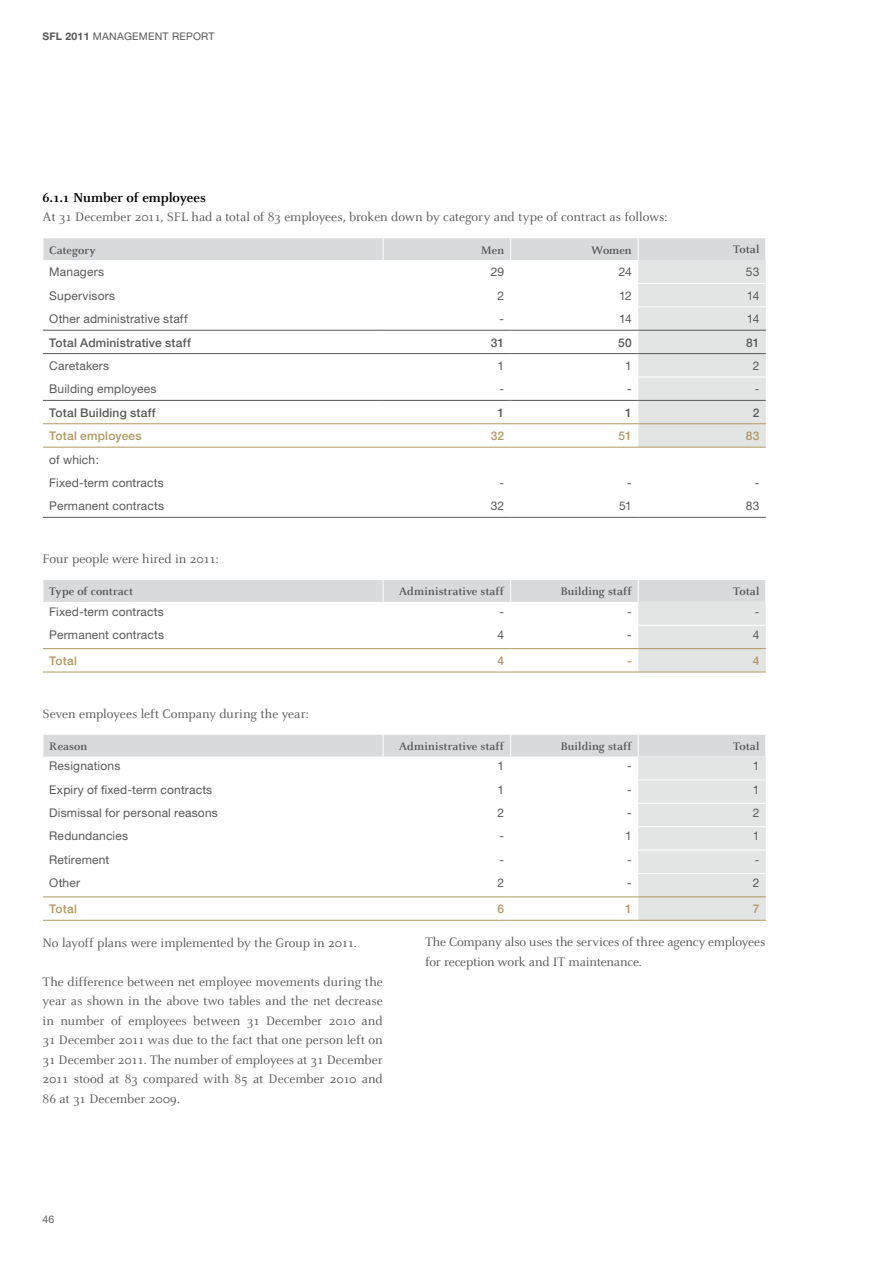
<style>
.page{position:relative;width:893px;height:1263px;background:#fff}
.page>*{position:absolute;margin:0;border:0;box-sizing:border-box;transform-origin:0 0}
.t1{font:700 14.25px "Celeste";letter-spacing:-.01em;color:#000}
.t2{font:13.5px/19.5px "Celeste";letter-spacing:-.005em;color:#58585a;text-align:justify}
.t3{font:12px/23.4px "Helvetica Neue";letter-spacing:.005em;color:#58585a}
.t4{font:700 12px "Celeste";letter-spacing:.005em;color:#58585a}
.t5{font:500 12px "Helvetica Neue";letter-spacing:.015em;color:#58585a}
.t6{font:500 12px "Helvetica Neue";letter-spacing:.015em;color:#ae9962}
.t7{font:10.5px "Helvetica Neue";letter-spacing:.02em;color:#58585a}
.s1{font-weight:700}
</style>
<div class="page">
<hr style="left:43px;top:447px;width:340px;height:1px;background:#ae9962">
<hr style="left:383px;top:447px;width:128px;height:1px;background:#ae9962">
<hr style="left:511px;top:447px;width:127px;height:1px;background:#ae9962">
<svg style="left:43px;top:238px;width:723px;height:209px"></svg>
<hr style="left:43px;top:400px;width:340px;height:1px;background:#58585a">
<hr style="left:383px;top:400px;width:128px;height:1px;background:#58585a">
<hr style="left:511px;top:400px;width:127px;height:1px;background:#58585a">
<hr style="left:43px;top:517px;width:340px;height:1px;background:#58585a">
<hr style="left:383px;top:517px;width:128px;height:1px;background:#58585a">
<hr style="left:511px;top:517px;width:127px;height:1px;background:#58585a">
<hr style="left:638px;top:517px;width:128px;height:1px;background:#58585a">
<hr style="left:638px;top:400px;width:128px;height:1px;background:#58585a">
<hr style="left:43px;top:353px;width:340px;height:1px;background:#58585a">
<hr style="left:383px;top:353px;width:128px;height:1px;background:#58585a">
<hr style="left:511px;top:353px;width:127px;height:1px;background:#58585a">
<hr style="left:638px;top:423px;width:128px;height:1px;background:#ae9962">
<hr style="left:638px;top:447px;width:128px;height:1px;background:#ae9962">
<hr style="left:638px;top:330px;width:128px;height:1px;background:#58585a">
<hr style="left:638px;top:353px;width:128px;height:1px;background:#58585a">
<hr style="left:638px;top:283px;width:128px;height:1px;background:#fff">
<hr style="left:638px;top:306px;width:128px;height:1px;background:#fff">
<hr style="left:638px;top:377px;width:128px;height:1px;background:#fff">
<svg style="left:43px;top:580px;width:723px;height:92px"></svg>
<hr style="left:43px;top:648px;width:340px;height:1px;background:#ae9962">
<hr style="left:383px;top:648px;width:128px;height:1px;background:#ae9962">
<hr style="left:511px;top:648px;width:127px;height:1px;background:#ae9962">
<hr style="left:638px;top:648px;width:128px;height:1px;background:#ae9962">
<hr style="left:43px;top:672px;width:340px;height:1px;background:#ae9962">
<hr style="left:383px;top:672px;width:128px;height:1px;background:#ae9962">
<hr style="left:511px;top:672px;width:127px;height:1px;background:#ae9962">
<hr style="left:638px;top:672px;width:128px;height:1px;background:#ae9962">
<hr style="left:638px;top:625px;width:128px;height:1px;background:#fff">
<svg style="left:43px;top:735px;width:723px;height:185px"></svg>
<hr style="left:43px;top:896px;width:340px;height:1px;background:#ae9962">
<hr style="left:383px;top:896px;width:128px;height:1px;background:#ae9962">
<hr style="left:511px;top:896px;width:127px;height:1px;background:#ae9962">
<hr style="left:638px;top:896px;width:128px;height:1px;background:#ae9962">
<hr style="left:43px;top:920px;width:340px;height:1px;background:#ae9962">
<hr style="left:383px;top:920px;width:128px;height:1px;background:#ae9962">
<hr style="left:511px;top:920px;width:127px;height:1px;background:#ae9962">
<hr style="left:638px;top:920px;width:128px;height:1px;background:#ae9962">
<hr style="left:638px;top:779px;width:128px;height:1px;background:#fff">
<hr style="left:638px;top:803px;width:128px;height:1px;background:#fff">
<hr style="left:638px;top:826px;width:128px;height:1px;background:#fff">
<hr style="left:638px;top:850px;width:128px;height:1px;background:#fff">
<hr style="left:638px;top:873px;width:128px;height:1px;background:#fff">
<p class="t7" style="left:43px;top:30px;width:173px"><span class="s1">SFL 2011</span> Managem ent Report</p>
<p class="t1" style="left:43px;top:190px;width:165px">6.1.1 Number of employees</p>
<p class="t2" style="left:43px;top:208px;width:627px">At 31 December 2011, SFL had a total of 83 employees, broken down by category and type of contract as follows:</p>
<p class="t4" style="left:49px;top:244px;width:48px">Category</p>
<p class="t4" style="left:481px;top:244px;width:25px">Men</p>
<p class="t4" style="left:591px;top:244px;width:42px">Women</p>
<p class="t4" style="left:733px;top:243px;width:28px">Total</p>
<p class="t3" style="left:49px;top:260px;width:56px">Managers</p>
<p class="t3" style="left:491px;top:260px;width:15px">29</p>
<p class="t3" style="left:619px;top:260px;width:15px">24</p>
<p class="t3" style="left:746px;top:260px;width:15px">53</p>
<p class="t3" style="left:49px;top:284px;width:67px">Supervisors</p>
<p class="t3" style="left:498px;top:284px;width:8px">2</p>
<p class="t3" style="left:619px;top:284px;width:14px">12</p>
<p class="t3" style="left:747px;top:284px;width:14px">14</p>
<p class="t3" style="left:49px;top:307px;width:140px">Other administrative staff</p>
<p class="t3" style="left:500px;top:307px;width:6px">-</p>
<p class="t3" style="left:619px;top:307px;width:14px">14</p>
<p class="t3" style="left:747px;top:307px;width:14px">14</p>
<p class="t5" style="left:49px;top:335px;width:143px">Total Administrative staff</p>
<p class="t5" style="left:491px;top:335px;width:15px">31</p>
<p class="t5" style="left:618px;top:335px;width:15px">50</p>
<p class="t5" style="left:746px;top:335px;width:15px">81</p>
<p class="t3" style="left:49px;top:354px;width:61px">Caretakers</p>
<p class="t3" style="left:498px;top:354px;width:8px">1</p>
<p class="t3" style="left:625px;top:354px;width:8px">1</p>
<p class="t3" style="left:753px;top:354px;width:8px">2</p>
<p class="t3" style="left:49px;top:377px;width:109px">Building employees</p>
<p class="t3" style="left:500px;top:377px;width:6px">-</p>
<p class="t3" style="left:627px;top:377px;width:6px">-</p>
<p class="t3" style="left:755px;top:377px;width:6px">-</p>
<p class="t5" style="left:49px;top:405px;width:108px">Total Building staff</p>
<p class="t5" style="left:498px;top:405px;width:8px">1</p>
<p class="t5" style="left:625px;top:405px;width:8px">1</p>
<p class="t5" style="left:753px;top:405px;width:8px">2</p>
<p class="t6" style="left:49px;top:429px;width:94px">Total employees</p>
<p class="t6" style="left:491px;top:429px;width:15px">32</p>
<p class="t6" style="left:619px;top:429px;width:15px">51</p>
<p class="t6" style="left:746px;top:429px;width:15px">83</p>
<p class="t3" style="left:49px;top:447px;width:116px">of which:<br>Fixed-term contracts</p>
<p class="t3" style="left:500px;top:471px;width:6px">-</p>
<p class="t3" style="left:627px;top:471px;width:6px">-</p>
<p class="t3" style="left:755px;top:471px;width:6px">-</p>
<p class="t3" style="left:49px;top:494px;width:116px">Permanent contracts</p>
<p class="t3" style="left:491px;top:494px;width:15px">32</p>
<p class="t3" style="left:619px;top:494px;width:14px">51</p>
<p class="t3" style="left:746px;top:494px;width:15px">83</p>
<p class="t2" style="left:43px;top:550px;width:178px">Four people were hired in 2011:</p>
<p class="t4" style="left:49px;top:585px;width:85px">Type of contract</p>
<p class="t4" style="left:399px;top:585px;width:107px">Administrative staff</p>
<p class="t4" style="left:560px;top:585px;width:73px">Building staff</p>
<p class="t4" style="left:733px;top:585px;width:28px">Total</p>
<p class="t3" style="left:49px;top:599px;width:116px">Fixed-term contracts</p>
<p class="t3" style="left:500px;top:599px;width:6px">-</p>
<p class="t3" style="left:627px;top:599px;width:6px">-</p>
<p class="t3" style="left:755px;top:599px;width:6px">-</p>
<p class="t3" style="left:49px;top:623px;width:116px">Permanent contracts</p>
<p class="t3" style="left:498px;top:623px;width:8px">4</p>
<p class="t3" style="left:627px;top:623px;width:6px">-</p>
<p class="t3" style="left:753px;top:623px;width:8px">4</p>
<p class="t6" style="left:49px;top:653px;width:29px">Total</p>
<p class="t6" style="left:498px;top:653px;width:8px">4</p>
<p class="t6" style="left:627px;top:653px;width:6px">-</p>
<p class="t6" style="left:753px;top:653px;width:8px">4</p>
<p class="t2" style="left:43px;top:704px;width:268px">Seven employees left Company during the year:</p>
<p class="t4" style="left:49px;top:740px;width:40px">Reason</p>
<p class="t4" style="left:399px;top:740px;width:107px">Administrative staff</p>
<p class="t4" style="left:560px;top:740px;width:73px">Building staff</p>
<p class="t4" style="left:733px;top:740px;width:28px">Total</p>
<p class="t3" style="left:49px;top:754px;width:73px">Resignations</p>
<p class="t3" style="left:498px;top:754px;width:8px">1</p>
<p class="t3" style="left:627px;top:754px;width:6px">-</p>
<p class="t3" style="left:753px;top:754px;width:8px">1</p>
<p class="t3" style="left:49px;top:777px;width:165px">Expiry of fixed-term contracts</p>
<p class="t3" style="left:498px;top:777px;width:8px">1</p>
<p class="t3" style="left:627px;top:777px;width:6px">-</p>
<p class="t3" style="left:753px;top:777px;width:8px">1</p>
<p class="t3" style="left:49px;top:801px;width:170px">Dismissal for personal reasons</p>
<p class="t3" style="left:498px;top:801px;width:8px">2</p>
<p class="t3" style="left:627px;top:801px;width:6px">-</p>
<p class="t3" style="left:753px;top:801px;width:8px">2</p>
<p class="t3" style="left:49px;top:824px;width:80px">Redundancies</p>
<p class="t3" style="left:500px;top:824px;width:6px">-</p>
<p class="t3" style="left:625px;top:824px;width:8px">1</p>
<p class="t3" style="left:753px;top:824px;width:8px">1</p>
<p class="t3" style="left:49px;top:848px;width:62px">Retirement</p>
<p class="t3" style="left:500px;top:848px;width:6px">-</p>
<p class="t3" style="left:627px;top:848px;width:6px">-</p>
<p class="t3" style="left:755px;top:848px;width:6px">-</p>
<p class="t3" style="left:49px;top:871px;width:32px">Other</p>
<p class="t3" style="left:498px;top:871px;width:8px">2</p>
<p class="t3" style="left:627px;top:871px;width:6px">-</p>
<p class="t3" style="left:753px;top:871px;width:8px">2</p>
<p class="t6" style="left:49px;top:902px;width:29px">Total</p>
<p class="t6" style="left:498px;top:902px;width:8px">6</p>
<p class="t6" style="left:625px;top:902px;width:8px">1</p>
<p class="t6" style="left:753px;top:902px;width:8px">7</p>
<p class="t2" style="left:43px;top:933px;width:316px">No layoff plans were implemented by the Group in 2011.</p>
<p class="t2" style="left:43px;top:972px;width:342px">The difference between net employee movements during the year as shown in the above two tables and the net decrease in number of employees between 31 December 2010 and 31 December 2011 was due to the fact that one person left on 31 December 2011. The number of employees at 31 December 2011 stood at 83 compared with 85 at December 2010 and 86 at 31 December 2009.</p>
<p class="t2" style="left:425px;top:933px;width:342px">The Company also uses the services of three agency employees for reception work and IT maintenance.</p>
<p class="t7" style="left:43px;top:1212px;width:13px">46</p>
</div>
